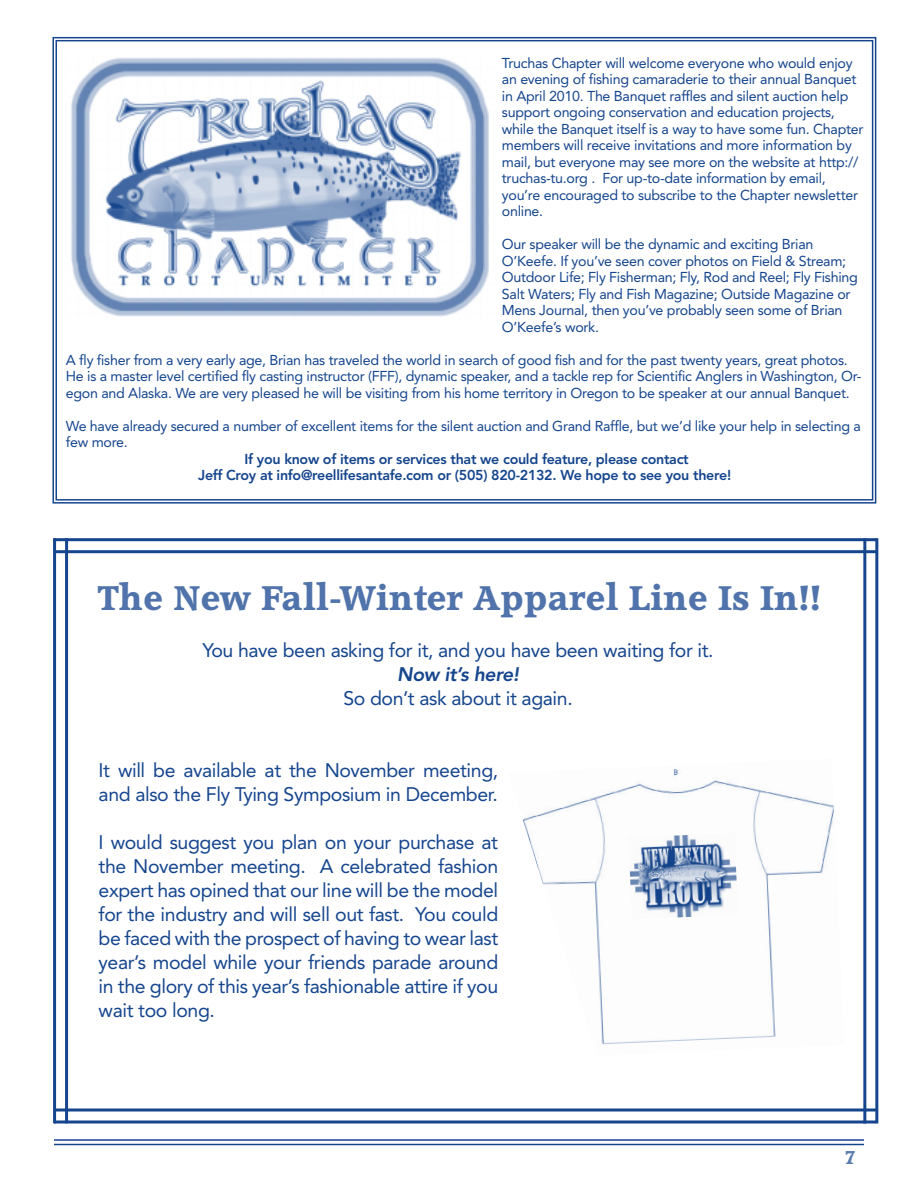
<style>
.page{position:relative;width:918px;height:1188px;background:#fff}
.page>*{position:absolute;margin:0;border:0;box-sizing:border-box;transform-origin:0 0}
.t1{font:33px "Acclamation";letter-spacing:.025em;color:#4f73aa}
.t2{font:19.5px/24px "Avenir";letter-spacing:-.02em;color:#15458d}
.t3{font:italic 800 19.5px "Avenir";letter-spacing:-.02em;color:#15458d}
.t4{font:18px "Acclamation";color:#597bae}
.t5{font:14.25px/16.5px "Avenir";letter-spacing:-.02em;color:#15458d}
.t6{font:800 14.25px/16.5px "Avenir";letter-spacing:-.02em;color:#15458d;text-align:center}
</style>
<div class="page">
<hr style="left:54px;top:1144px;width:810px;height:1px;background:#15458d">
<hr style="left:54px;top:1139px;width:810px;height:2px;background:#15458d">
<svg style="left:52px;top:36px;width:825px;height:468px"></svg>
<img style="left:523px;top:769px;width:311px;height:276px">
<img style="left:628px;top:833px;width:110px;height:86px">
<hr style="left:54px;top:538px;width:824px;height:3px;background:#15458d">
<hr style="left:54px;top:550px;width:824px;height:3px;background:#15458d">
<hr style="left:65px;top:538px;width:3px;height:585px;background:#15458d">
<hr style="left:53px;top:538px;width:3px;height:585px;background:#15458d">
<hr style="left:875px;top:538px;width:3px;height:586px;background:#15458d">
<hr style="left:863px;top:538px;width:3px;height:586px;background:#15458d">
<svg style="left:56px;top:1108px;width:820px;height:4px;background:#4e72a8"></svg>
<svg style="left:54px;top:1120px;width:822px;height:4px;background:#4e72a8"></svg>
<p class="t5" style="left:502px;top:55px;width:363px">Truchas Chapter will welcome everyone who would enjoy an evening of fishing camaraderie to their annual Banquet in April 2010. The Banquet raffles and silent auction help support ongoing conservation and education projects, while the Banquet itself is a way to have some fun. Chapter members will receive invitations and more information by mail, but everyone may see more on the website at http:// truchas-tu.org . For up-to-date information by email, you’re encouraged to subscribe to the Chapter newsletter online.</p>
<p class="t5" style="left:502px;top:236px;width:357px">Our speaker will be the dynamic and exciting Brian O’Keefe. If you’ve seen cover photos on Field &amp; Stream; Outdoor Life; Fly Fisherman; Fly, Rod and Reel; Fly Fishing Salt Waters; Fly and Fish Magazine; Outside Magazine or Mens Journal, then you’ve probably seen some of Brian O’Keefe’s work.</p>
<p class="t5" style="left:66px;top:352px;width:797px">A fly fisher from a very early age, Brian has traveled the world in search of good fish and for the past twenty years, great photos.<br>He is a master level certified fly casting instructor (FFF), dynamic speaker, and a tackle rep for Scientific Anglers in Washington, Or&shy;egon and Alaska. We are very pleased he will be visiting from his home territory in Oregon to be speaker at our annual Banquet.</p>
<p class="t5" style="left:66px;top:418px;width:797px">We have already secured a number of excellent items for the silent auction and Grand Raffle, but we’d like your help in selecting a few more.</p>
<p class="t6" style="left:198px;top:450px;width:535px">If you know of items or services that we could feature, please contact<br>Jeff Croy at info@reellifesantafe.com or (505) 820-2132. We hope to see you there!</p>
<h1 class="t1" style="left:99px;top:579px;width:723px">The New Fall-Winter Apparel Line Is In!!</h1>
<h2 class="t2" style="left:202px;top:638px;width:513px">You have been asking for it, and you have been waiting for it.</h2>
<h2 class="t3" style="left:397px;top:663px;width:123px">Now it’s here!</h2>
<h2 class="t2" style="left:343px;top:687px;width:231px">So don’t ask about it again.</h2>
<h2 class="t2" style="left:99px;top:758px;width:401px">It will be available at the November meeting, and also the Fly Tying Symposium in December.</h2>
<p class="t2" style="left:99px;top:831px;width:401px;text-align:justify">I would suggest you plan on your purchase at the November meeting. A celebrated fashion expert has opined that our line will be the model for the industry and will sell out fast. You could be faced with the prospect of having to wear last year’s model while your friends parade around in the glory of this year’s fashionable attire if you wait too long.</p>
<p class="t4" style="left:845px;top:1148px;width:13px">7</p>
</div>
